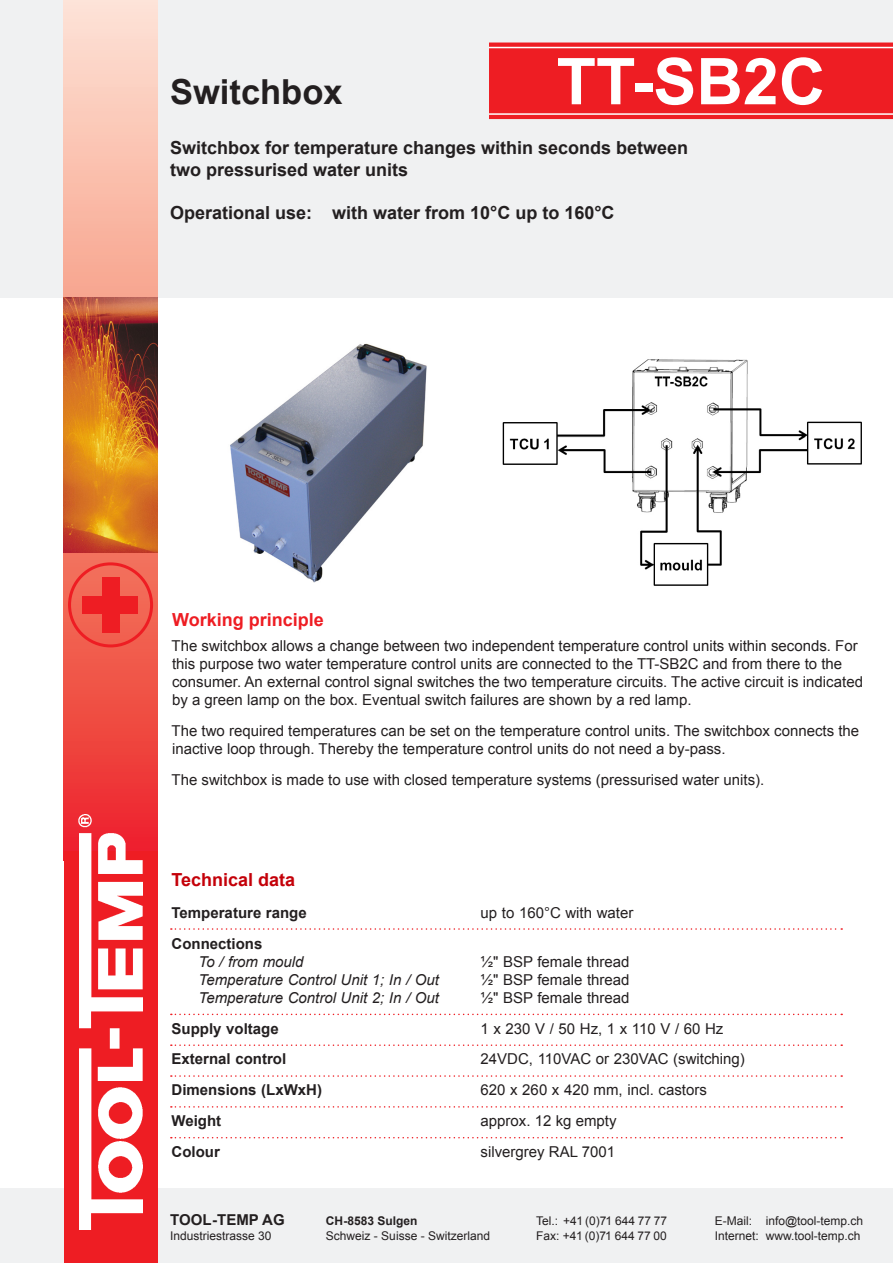
<style>
.page{position:relative;width:893px;height:1263px;background:#fff}
.page>*{position:absolute;margin:0;border:0;box-sizing:border-box;transform-origin:0 0}
.t1{font:700 64.5px "Arial";color:#fff}
.t2{font:700 34.5px "Arial";color:#231f20}
.t3{font:700 18px/21.6px "Arial";color:#231f20}
.t4{font:700 18px "Arial";color:#ee1d23}
.t5{font:700 18px "Arial";color:#c40009}
.Grundtext{font:15px/18px "Arial";color:#231f20}
.Grundtext-2{font:700 15px "Arial";color:#231f20}
.Grundtext-3{font:italic 15px/18px "Arial";color:#231f20}
.t6{font:12px/14.4px "Arial";color:#231f20}
.t7{font:700 12px "Arial";color:#231f20}
.s1{font-weight:700;font-style:normal}
</style>
<div class="page">
<div style="left:0;top:0;width:893px;height:298px;background:#f0f1f2"></div>
<div style="left:0;top:1188px;width:893px;height:75px;background:#f0f1f2"></div>
<svg style="left:64px;top:0;width:93px;height:851px;background:#f58d80"></svg>
<div style="left:68px;top:562px;width:85px;height:85px;border:3px solid #ee1d23;border-radius:50%"></div>
<div style="left:102px;top:577px;width:17px;height:55px;background:#ee1d23"></div>
<div style="left:83px;top:596px;width:55px;height:17px;background:#ee1d23"></div>
<img style="left:64px;top:298px;width:93px;height:255px">
<div style="left:64px;top:851px;width:93px;height:412px;background:#ee1d23"></div>
<img style="left:79px;top:813px;width:63px;height:416px">
<div style="left:489px;top:43px;width:404px;height:76px;background:#ee1d23"></div>
<hr style="left:489px;top:47px;width:404px;height:1px;background:#fff">
<hr style="left:489px;top:113px;width:404px;height:2px;background:#fff">
<img style="left:502px;top:359px;width:360px;height:227px">
<svg style="left:171px;top:928px;width:671px;height:2px"></svg>
<svg style="left:171px;top:1014px;width:671px;height:1px"></svg>
<svg style="left:171px;top:1044px;width:671px;height:2px"></svg>
<svg style="left:171px;top:1075px;width:671px;height:2px"></svg>
<svg style="left:171px;top:1106px;width:671px;height:1px"></svg>
<svg style="left:171px;top:1137px;width:671px;height:1px"></svg>
<img style="left:230px;top:343px;width:197px;height:240px">
<p class="t2" style="left:170px;top:68px;width:174px">Switchbox</p>
<p class="t1" style="left:557px;top:36px;width:270px">TT-SB2C</p>
<p class="t3" style="left:170px;top:137px;width:520px">Switchbox for temperature changes within seconds between two pressurised water units</p>
<p class="t3" style="left:170px;top:202px;width:446px">Operational use: with water from 10°C up to 160°C</p>
<p class="t4" style="left:172px;top:607px;width:153px">Working principle</p>
<p class="Grundtext" style="left:172px;top:637px;width:693px">The switchbox allows a change between two independent temperature control units within seconds. For this purpose two water temperature control units are connected to the TT-SB2C and from there to the consumer. An external control signal switches the two temperature circuits. The active circuit is indicated by a green lamp on the box. Eventual switch failures are shown by a red lamp.</p>
<p class="Grundtext" style="left:172px;top:722px;width:689px">The two required temperatures can be set on the temperature control units. The switchbox connects the inactive loop through. Thereby the temperature control units do not need a by-pass.</p>
<p class="Grundtext" style="left:172px;top:770px;width:594px">The switchbox is made to use with closed temperature systems (pressurised water units).</p>
<p class="t5" style="left:172px;top:867px;width:125px">Technical data</p>
<p class="Grundtext-2" style="left:172px;top:902px;width:137px">Temperature range</p>
<p class="Grundtext" style="left:481px;top:904px;width:154px">up to 160°C with water</p>
<p class="Grundtext-3" style="left:199px;top:935px;width:106px;text-indent:-27px"><span class="s1">Connections<br></span>To / from mould</p>
<p class="Grundtext" style="left:481px;top:952px;width:150px">½" BSP female thread</p>
<p class="Grundtext-3" style="left:199px;top:971px;width:242px">Temperature Control Unit 1; In / Out</p>
<p class="Grundtext" style="left:481px;top:970px;width:150px">½" BSP female thread</p>
<p class="Grundtext-3" style="left:199px;top:989px;width:242px">Temperature Control Unit 2; In / Out</p>
<p class="Grundtext" style="left:481px;top:988px;width:150px">½" BSP female thread</p>
<p class="Grundtext-2" style="left:172px;top:1018px;width:109px">Supply voltage</p>
<p class="Grundtext" style="left:481px;top:1019px;width:244px">1 x 230 V / 50 Hz, 1 x 110 V / 60 Hz</p>
<p class="Grundtext-2" style="left:172px;top:1049px;width:116px">External control</p>
<p class="Grundtext" style="left:481px;top:1050px;width:266px">24VDC, 110VAC or 230VAC (switching)</p>
<p class="Grundtext-2" style="left:172px;top:1079px;width:152px">Dimensions (LxWxH)</p>
<p class="Grundtext" style="left:481px;top:1081px;width:228px">620 x 260 x 420 mm, incl. castors</p>
<p class="Grundtext-2" style="left:172px;top:1110px;width:51px">Weight</p>
<p class="Grundtext" style="left:481px;top:1112px;width:137px">approx. 12 kg empty</p>
<p class="Grundtext-2" style="left:172px;top:1141px;width:50px">Colour</p>
<p class="Grundtext" style="left:481px;top:1142px;width:136px">silvergrey RAL 7001</p>
<p class="Grundtext-2" style="left:170px;top:1209px;width:116px">TOOL-TEMP AG</p>
<p class="t6" style="left:170px;top:1228px;width:103px">Industriestrasse 30</p>
<p class="t7" style="left:326px;top:1212px;width:93px">CH-8583 Sulgen</p>
<p class="t6" style="left:326px;top:1228px;width:166px">Schweiz - Suisse - Switzerland</p>
<p class="t6" style="left:536px;top:1214px;width:132px">Tel.: +41 (0)71 644 77 77<br>Fax: +41 (0)71 644 77 00</p>
<p class="t6" style="left:715px;top:1214px;width:150px">E-Mail: info@tool-temp.ch<br>Internet: www.tool-temp.ch</p>
</div>
